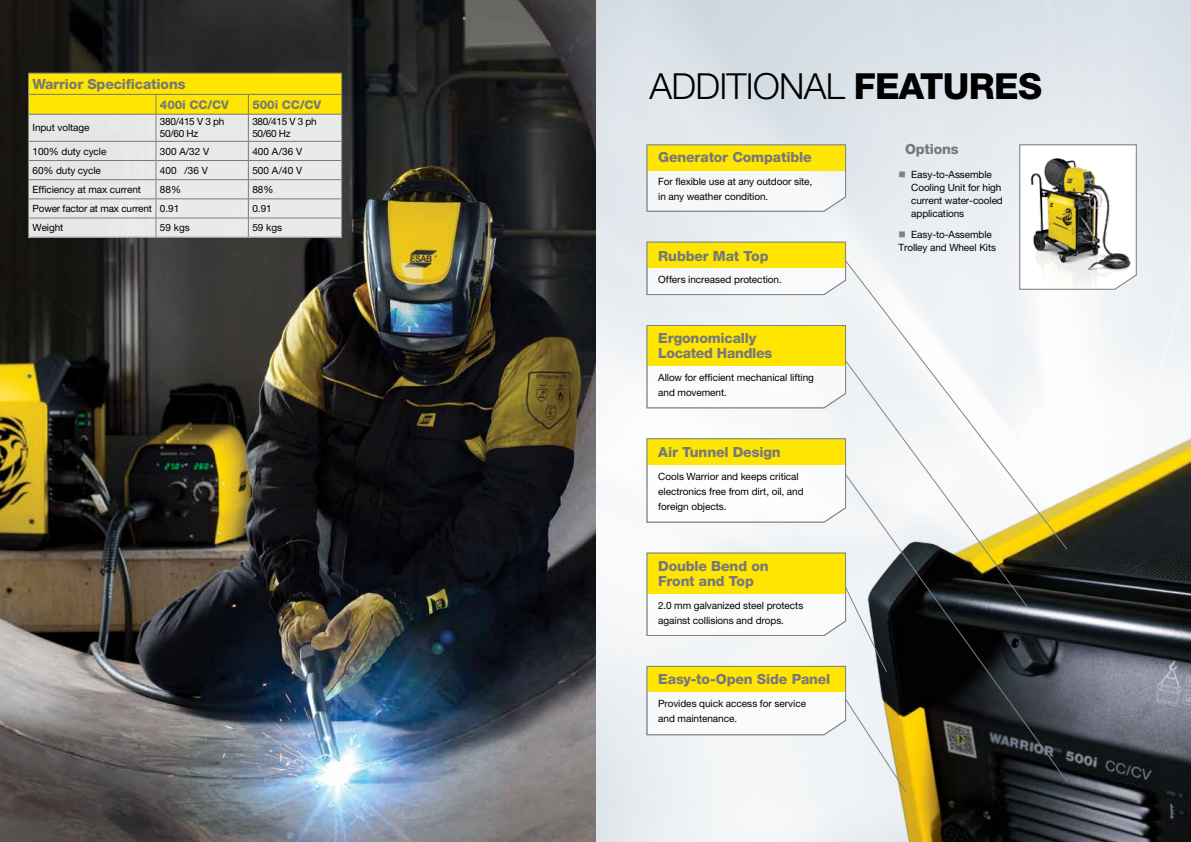
<style>
.page{position:relative;width:1191px;height:842px;background:#fff}
.page>*{position:absolute;margin:0;border:0;box-sizing:border-box;transform-origin:0 0}
.t1{font:300 36px "Helvetica Neue LT Pro";letter-spacing:-.02em;color:#000}
.t2{font:800 14px/15px "Helvetica Neue LT Pro";letter-spacing:-.01em;color:#77787b}
.t3{font:800 12px "Helvetica Neue LT Pro";letter-spacing:-.01em;color:#77787b}
.t4{font:10px/15px "Helvetica Neue LT Pro";letter-spacing:-.01em;color:#000}
.t5{font:10px/12px "Helvetica Neue LT Pro";letter-spacing:-.03em;color:#000}
.s1{font-weight:800}
.s2{color:#808285}
</style>
<div class="page">
<img style="left:0;top:0;width:1191px;height:842px">
<img style="left:777px;top:425px;width:414px;height:417px">
<svg style="left:844px;top:523px;width:223px;height:259px;background:#2d2c22"></svg>
<svg style="left:646px;top:553px;width:261px;height:240px"></svg>
<svg style="left:646px;top:438px;width:199px;height:85px"></svg>
<svg style="left:646px;top:325px;width:199px;height:83px"></svg>
<svg style="left:646px;top:242px;width:200px;height:53px"></svg>
<svg style="left:646px;top:144px;width:200px;height:68px"></svg>
<svg style="left:1019px;top:144px;width:117px;height:146px"></svg>
<svg style="left:28px;top:73px;width:314px;height:164px;background:#e7e1ab"></svg>
<hr style="left:28px;top:237px;width:128px;height:1px;background:#808285">
<hr style="left:156px;top:237px;width:92px;height:1px;background:#808285">
<hr style="left:248px;top:237px;width:94px;height:1px;background:#808285">
<svg style="left:845px;top:260px;width:222px;height:290px"></svg>
<h2 class="t2" style="left:33px;top:76px;width:154px">Warrior Specifications</h2>
<p class="t3" style="left:160px;top:97px;width:70px">400i CC/CV</p>
<p class="t3" style="left:252px;top:97px;width:70px">500i CC/CV</p>
<p class="t4" style="left:33px;top:120px;width:58px">Input voltage</p>
<p class="t5" style="left:160px;top:116px;width:66px">380/415 V 3 ph<br>50/60 Hz</p>
<p class="t5" style="left:252px;top:116px;width:66px">380/415 V 3 ph<br>50/60 Hz</p>
<p class="t4" style="left:33px;top:143px;width:75px">100% duty cycle</p>
<p class="t4" style="left:160px;top:143px;width:51px">300 A/32 V</p>
<p class="t4" style="left:252px;top:143px;width:51px">400 A/36 V</p>
<p class="t4" style="left:33px;top:162px;width:70px">60% duty cycle</p>
<p class="t4" style="left:160px;top:162px;width:49px">400 А/36 V</p>
<p class="t4" style="left:252px;top:162px;width:51px">500 A/40 V</p>
<p class="t4" style="left:33px;top:182px;width:110px">Efficiency at max current</p>
<p class="t4" style="left:160px;top:182px;width:23px">88%</p>
<p class="t4" style="left:252px;top:182px;width:23px">88%</p>
<p class="t4" style="left:33px;top:201px;width:148px">Power factor at max current 0.91</p>
<p class="t4" style="left:252px;top:201px;width:21px">0.91</p>
<p class="t4" style="left:33px;top:220px;width:32px">Weight</p>
<p class="t4" style="left:160px;top:220px;width:31px">59 kgs</p>
<p class="t4" style="left:252px;top:220px;width:31px">59 kgs</p>
<h1 class="t1" style="left:649px;top:64px;width:394px">ADDITIONAL <span class="s1">FEATURES</span></h1>
<h2 class="t2" style="left:658px;top:150px;width:155px">Generator Compatible</h2>
<p class="t4" style="left:658px;top:174px;width:155px">For flexible use at any outdoor site, in any weather condition.</p>
<h2 class="t2" style="left:658px;top:248px;width:112px">Rubber Mat Top</h2>
<p class="t4" style="left:658px;top:272px;width:125px">Offers increased protection.</p>
<h2 class="t2" style="left:658px;top:331px;width:115px">Ergonomically<br>Located Handles</h2>
<p class="t4" style="left:658px;top:370px;width:157px">Allow for efficient mechanical lifting and movement.</p>
<h2 class="t2" style="left:658px;top:444px;width:124px">Air Tunnel Design</h2>
<p class="t4" style="left:658px;top:469px;width:147px">Cools Warrior and keeps critical electronics free from dirt, oil, and foreign objects.</p>
<h2 class="t2" style="left:658px;top:558px;width:112px">Double Bend on<br>Front and Top</h2>
<p class="t4" style="left:658px;top:598px;width:147px">2.0 mm galvanized steel protects against collisions and drops.</p>
<h2 class="t2" style="left:658px;top:672px;width:174px">Easy-to-Open Side Panel</h2>
<p class="t4" style="left:658px;top:696px;width:149px">Provides quick access for service and maintenance.</p>
<h2 class="t2" style="left:905px;top:141px;width:55px">Options</h2>
<p class="t4" style="left:911px;top:168px;width:93px;line-height:13px;text-indent:-13px"><span class="s2">■</span> Easy-to-Assemble<br>Cooling Unit for high current water-cooled applications</p>
<p class="t4" style="left:898px;top:228px;width:99px;line-height:13px"><span class="s2">■</span> Easy-to-Assemble<br>Trolley and Wheel Kits</p>
</div>
